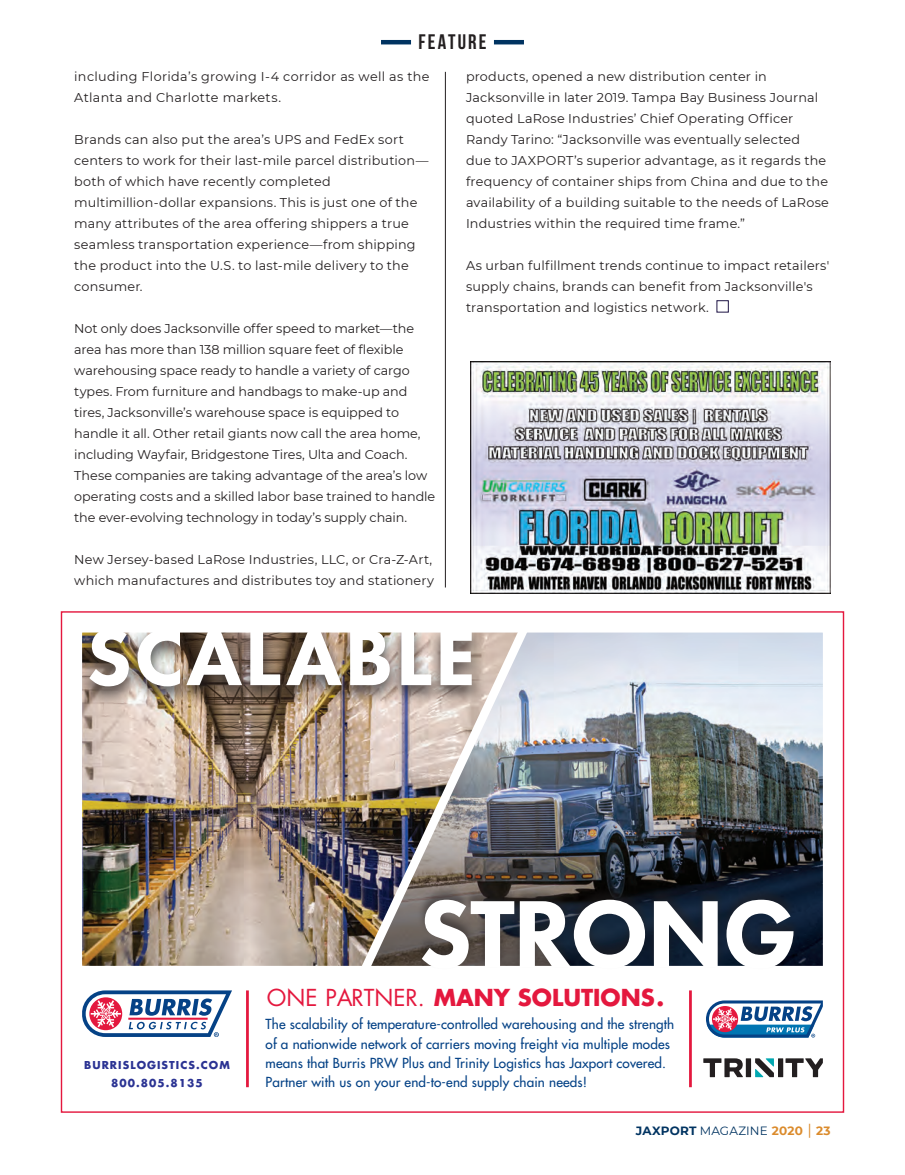
<style>
.page{position:relative;width:905px;height:1175px;background:#fff}
.page>*{position:absolute;margin:0;border:0;box-sizing:border-box;transform-origin:0 0}
.t1{font:700 22.8px "Futura Std";color:#e4183e}
.JAXT_Signpost{font:21px "Bebas Neue";letter-spacing:.1em;color:#231f20}
.t2{font:500 13.5px/19px "Futura Std";letter-spacing:.01em;color:#054286}
.JAXT_Body{font:12.75px/21px "Montserrat";letter-spacing:.01em;color:#231f20}
.t3{font:12px "Montserrat";color:#003361}
.t4{font:700 10.65px/18.5px "Futura Std";letter-spacing:.1em;color:#2b3393;text-align:center}
.s1{color:#1e1445}
.s2{font-weight:400}
.s3{font-weight:700}
.s4{font-weight:700;color:#db8b2c}
.s5{font-size:15px;color:#db8b2c}
</style>
<div class="page">
<hr style="left:381px;top:40px;width:30px;height:4px;background:#003361">
<hr style="left:494px;top:40px;width:30px;height:4px;background:#003361">
<hr style="left:445px;top:72px;width:1px;height:515px;background:#231f20">
<img style="left:82px;top:632px;width:741px;height:456px">
<img style="left:470px;top:361px;width:360px;height:232px">
<p class="JAXT_Signpost" style="left:418px;top:30px;width:69px">FEATURE</p>
<p class="JAXT_Body" style="left:74px;top:66px;width:357px">including Florida’s growing I-4 corridor as well as the<br>Atlanta and Charlotte markets.</p>
<p class="JAXT_Body" style="left:74px;top:129px;width:355px">Brands can also put the area’s UPS and FedEx sort centers to work for their last-mile parcel distribution— both of which have recently completed multimillion-dollar expansions. This is just one of the many attributes of the area offering shippers a true seamless transportation experience—from shipping the product into the U.S. to last-mile delivery to the consumer.</p>
<p class="JAXT_Body" style="left:74px;top:318px;width:362px">Not only does Jacksonville offer speed to market—the area has more than 138 million square feet of flexible warehousing space ready to handle a variety of cargo types. From furniture and handbags to make-up and tires, Jacksonville’s warehouse space is equipped to handle it all. Other retail giants now call the area home, including Wayfair, Bridgestone Tires, Ulta and Coach.<br>These companies are taking advantage of the area’s low operating costs and a skilled labor base trained to handle the ever-evolving technology in today’s supply chain.</p>
<p class="JAXT_Body" style="left:74px;top:549px;width:361px">New Jersey-based LaRose Industries, LLC, or Cra-Z-Art, which manufactures and distributes toy and stationery</p>
<p class="JAXT_Body" style="left:466px;top:66px;width:364px">products, opened a new distribution center in Jacksonville in later 2019. Tampa Bay Business Journal quoted LaRose Industries’ Chief Operating Officer Randy Tarino: “Jacksonville was eventually selected<br>due to JAXPORT’s superior advantage, as it regards the frequency of container ships from China and due to the availability of a building suitable to the needs of LaRose Industries within the required time frame.”</p>
<p class="JAXT_Body" style="left:466px;top:255px;width:365px">As urban fulfillment trends continue to impact retailers' supply chains, brands can benefit from Jacksonville's transportation and logistics network. <span class="s1">■</span></p>
<p class="t4" style="left:84px;top:1055px;width:147px">BURRISLOGISTICS.COM<br>800.805.8135</p>
<p class="t1" style="left:267px;top:982px;width:399px"><span class="s2">ONE PARTNER.</span> MANY SOLUTIONS.</p>
<p class="t2" style="left:266px;top:1015px;width:410px">The scalability of temperature-controlled warehousing and the strength of a nationwide network of carriers moving freight via multiple modes means that Burris PRW Plus and Trinity Logistics has Jaxport covered.<br>Partner with us on your end-to-end supply chain needs!</p>
<p class="t3" style="left:636px;top:1122px;width:196px"><span class="s3">JAXPORT</span> MAGAZINE <span class="s4">2020</span> <span class="s5">|</span> <span class="s4">23</span></p>
</div>
